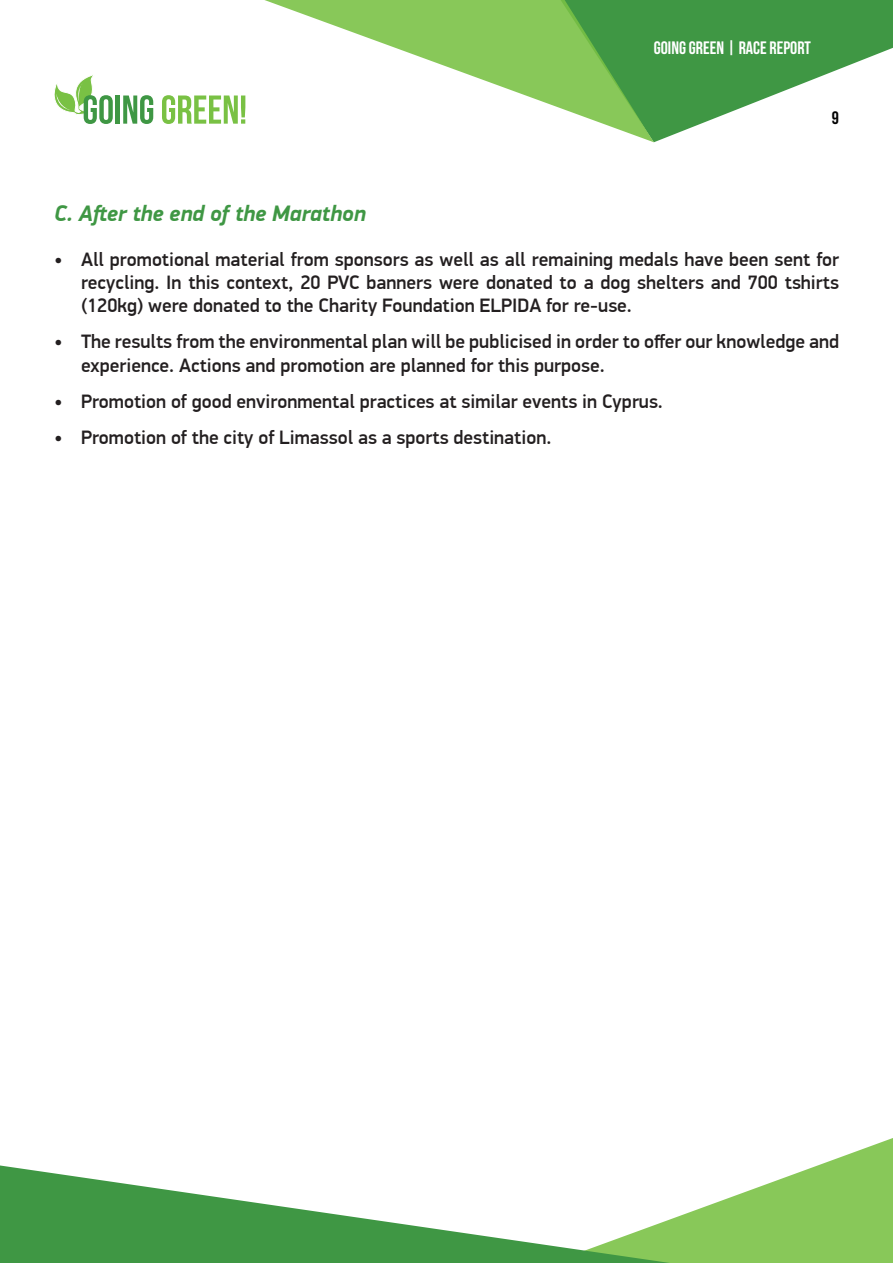
<style>
.page{position:relative;width:893px;height:1263px;background:#fff}
.page>*{position:absolute;margin:0;border:0;box-sizing:border-box;transform-origin:0 0}
.t1{font:italic 700 22.5px "PF Din Display Pro";color:#3f9744}
.t2{font:500 19.5px/23.4px "PF Din Display Pro";color:#231f20;text-align:justify}
.t3{font:18px "Bebas Neue";color:#fff}
.t4{font:18px "Bebas Neue";color:#000}
</style>
<div class="page">
<svg style="left:654px;top:0;width:239px;height:142px;fill:#3f9744"></svg>
<svg style="left:115px;top:0;width:539px;height:142px"></svg>
<svg style="left:670px;top:1138px;width:223px;height:125px;fill:#88c859"></svg>
<svg style="left:0;top:1165px;width:670px;height:98px"></svg>
<svg style="left:54px;top:75px;width:59px;height:49px"></svg>
<hr style="left:116px;top:95px;width:4px;height:29px;background:#3f9744">
<svg style="left:123px;top:95px;width:30px;height:29px"></svg>
<svg style="left:162px;top:95px;width:83px;height:29px"></svg>
<p class="t3" style="left:654px;top:38px;width:159px">GOING GREEN | RACE REPORT</p>
<p class="t4" style="left:832px;top:108px;width:9px">9</p>
<p class="t1" style="left:54px;top:200px;width:313px">C. After the end of the Marathon</p>
<p class="t2" style="left:81px;top:248px;width:759px;text-indent:-27px">• All promotional material from sponsors as well as all remaining medals have been sent for recycling. In this context, 20 PVC banners were donated to a dog shelters and 700 tshirts (120kg) were donated to the Charity Foundation ELPIDA for re-use.</p>
<p class="t2" style="left:81px;top:330px;width:760px;text-indent:-27px">• The results from the environmental plan will be publicised in order to offer our knowledge and experience. Actions and promotion are planned for this purpose.</p>
<p class="t2" style="left:54px;top:390px;width:610px">• Promotion of good environmental practices at similar events in Cyprus.</p>
<p class="t2" style="left:54px;top:426px;width:499px">• Promotion of the city of Limassol as a sports destination.</p>
</div>
